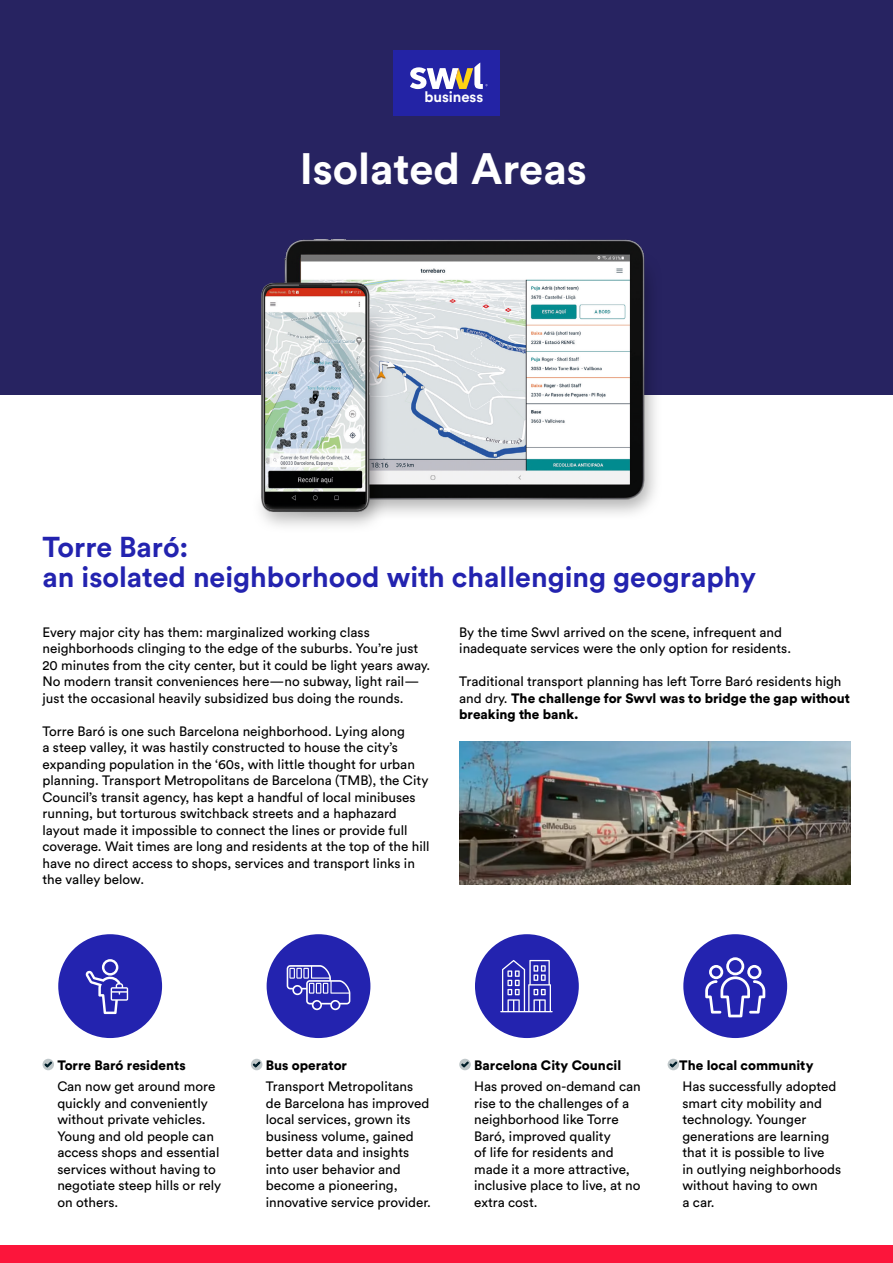
<style>
.page{position:relative;width:893px;height:1263px;background:#fff}
.page>*{position:absolute;margin:0;border:0;box-sizing:border-box;transform-origin:0 0}
.t1{font:700 43.5px "Circular Std";color:#fff}
.t2{font:700 28.5px/30px "Circular Std";color:#2323af}
.t3{font:700 14.85px "Circular Std";letter-spacing:-.005em;color:#fff}
.t4{font:13.5px/16.5px "Circular Std";color:#000}
.t5{font:900 13.5px "Circular Std";color:#000}
.s1{font-weight:900}
</style>
<div class="page">
<div style="left:0;top:0;width:893px;height:395px;background:#272361"></div>
<div style="left:0;top:1246px;width:893px;height:17px;background:#fc153b"></div>
<svg style="left:43px;top:1059px;width:11px;height:11px"></svg>
<svg style="left:43px;top:1060px;width:10px;height:9px"></svg>
<svg style="left:459px;top:1059px;width:12px;height:11px"></svg>
<svg style="left:460px;top:1060px;width:10px;height:9px"></svg>
<div style="left:251px;top:1059px;width:11px;height:11px;background:#bfc7c9;border-radius:50%"></div>
<svg style="left:251px;top:1060px;width:11px;height:9px"></svg>
<svg style="left:668px;top:1059px;width:11px;height:11px"></svg>
<svg style="left:668px;top:1060px;width:10px;height:9px"></svg>
<div style="left:58px;top:934px;width:104px;height:104px;background:#2323af;border-radius:50%"></div>
<div style="left:475px;top:934px;width:104px;height:104px;background:#2323af;border-radius:50%"></div>
<div style="left:267px;top:934px;width:103px;height:104px;background:#2323af;border-radius:50%"></div>
<div style="left:683px;top:934px;width:104px;height:104px;background:#2323af;border-radius:50%"></div>
<div style="left:393px;top:50px;width:107px;height:65px;background:#2323a5"></div>
<svg style="left:410px;top:63px;width:78px;height:26px"></svg>
<img style="left:260px;top:239px;width:396px;height:287px">
<svg style="left:85px;top:959px;width:43px;height:55px"></svg>
<svg style="left:287px;top:965px;width:63px;height:45px"></svg>
<svg style="left:500px;top:960px;width:53px;height:52px"></svg>
<svg style="left:705px;top:957px;width:60px;height:60px"></svg>
<img style="left:459px;top:741px;width:391px;height:143px">
<p class="t3" style="left:424px;top:87px;width:60px">business</p>
<h1 class="t1" style="left:300px;top:141px;width:289px">Isolated Areas</h1>
<h2 class="t2" style="left:43px;top:531px;width:715px">Torre Baró:<br>an isolated neighborhood with challenging geography</h2>
<p class="t4" style="left:43px;top:623px;width:389px">Every major city has them: marginalized working class neighborhoods clinging to the edge of the suburbs. You’re just 20 minutes from the city center, but it could be light years away.<br>No modern transit conveniences here—no subway, light rail— just the occasional heavily subsidized bus doing the rounds.</p>
<p class="t4" style="left:43px;top:722px;width:389px">Torre Baró is one such Barcelona neighborhood. Lying along<br>a steep valley, it was hastily constructed to house the city’s expanding population in the ‘60s, with little thought for urban planning. Transport Metropolitans de Barcelona (TMB), the City Council’s transit agency, has kept a handful of local minibuses running, but torturous switchback streets and a haphazard layout made it impossible to connect the lines or provide full coverage. Wait times are long and residents at the top of the hill have no direct access to shops, services and transport links in the valley below.</p>
<p class="t4" style="left:459px;top:623px;width:333px">By the time Swvl arrived on the scene, infrequent and inadequate services were the only option for residents.</p>
<p class="t4" style="left:459px;top:673px;width:392px">Traditional transport planning has left Torre Baró residents high and dry. <span class="s1">The challenge for Swvl was to bridge the gap without breaking the bank.</span></p>
<p class="t5" style="left:57px;top:1056px;width:130px">Torre Baró residents</p>
<p class="t4" style="left:57px;top:1078px;width:165px">Can now get around more quickly and conveniently without private vehicles.<br>Young and old people can access shops and essential services without having to negotiate steep hills or rely on others.</p>
<p class="t5" style="left:266px;top:1056px;width:83px">Bus operator</p>
<p class="t4" style="left:266px;top:1078px;width:167px">Transport Metropolitans de Barcelona has improved local services, grown its business volume, gained better data and insights into user behavior and become a pioneering, innovative service provider.</p>
<p class="t5" style="left:474px;top:1056px;width:149px">Barcelona City Council</p>
<p class="t4" style="left:474px;top:1078px;width:168px">Has proved on-demand can rise to the challenges of a neighborhood like Torre<br>Baró, improved quality<br>of life for residents and made it a more attractive, inclusive place to live, at no extra cost.</p>
<p class="t5" style="left:679px;top:1056px;width:136px">The local community</p>
<p class="t4" style="left:682px;top:1078px;width:160px">Has successfully adopted smart city mobility and technology. Younger generations are learning that it is possible to live<br>in outlying neighborhoods without having to own<br>a car.</p>
</div>
